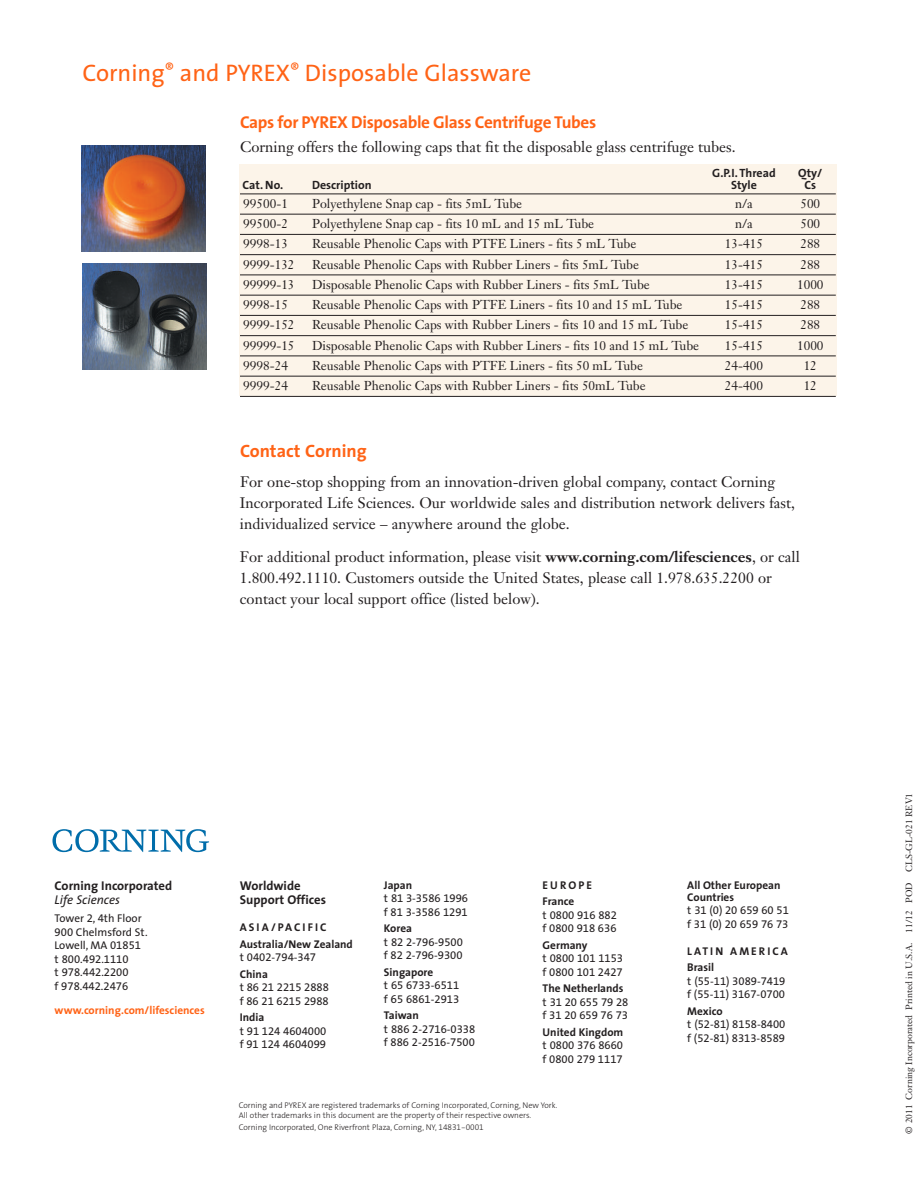
<style>
.page{position:relative;width:918px;height:1188px;background:#fff}
.page>*{position:absolute;margin:0;border:0;box-sizing:border-box;transform-origin:0 0}
.t1{font:24px "The Sans";color:#ff6316}
.t2{font:700 18px "The Sans";color:#ff6316}
.t3{font:700 17.25px "The Sans";letter-spacing:-.02em;color:#ff6316}
.t4{font:15px/21px "Janson Text";color:#231f20}
.t5{font:12.75px "Janson Text";color:#231f20}
.t6{font:700 12.75px/14.2px "The Sans";color:#231f20}
.t7{font:italic 12.75px "The Sans";color:#231f20}
.t8{font:700 12px "The Sans";color:#231f20}
.t9{font:11.25px/13.5px "The Sans Expert";color:#231f20}
.t10{font:700 11.25px/16.5px "The Sans";color:#231f20}
.t11{font:11.25px/13.5px "The Sans";color:#231f20}
.t12{font:700 11.25px "The Sans";color:#ff6316}
.t13{font:700 11.25px/16.5px "The Sans";letter-spacing:.175em;color:#231f20}
.t14{font:700 11.25px/16.5px "The Sans";letter-spacing:.085em;color:#231f20}
.t15{font:9px "Janson Text";color:#231f20}
.t16{font:300 8.25px/9.8px "The Sans";color:#231f20}
.s1{font-weight:700}
.s2{font-family:"The Sans Expert"}
.s3{font-family:"The Sans"}
.s4{font-family:"The Sans Light Expert";font-weight:400}
</style>
<div class="page">
<div style="left:240px;top:165px;width:597px;height:231px;background:#fcf4e9"></div>
<hr style="left:240px;top:194px;width:596px;height:1px;background:#231f20">
<hr style="left:240px;top:214px;width:596px;height:1px;background:#231f20">
<hr style="left:240px;top:234px;width:596px;height:1px;background:#231f20">
<hr style="left:240px;top:254px;width:596px;height:1px;background:#231f20">
<hr style="left:240px;top:275px;width:596px;height:1px;background:#231f20">
<hr style="left:240px;top:295px;width:596px;height:1px;background:#231f20">
<hr style="left:240px;top:315px;width:596px;height:1px;background:#231f20">
<hr style="left:240px;top:335px;width:596px;height:1px;background:#231f20">
<hr style="left:240px;top:356px;width:596px;height:1px;background:#231f20">
<hr style="left:240px;top:376px;width:596px;height:1px;background:#231f20">
<hr style="left:240px;top:396px;width:596px;height:1px;background:#231f20">
<img style="left:82px;top:145px;width:124px;height:106px">
<img style="left:82px;top:264px;width:124px;height:106px">
<svg style="left:52px;top:829px;width:157px;height:23px"></svg>
<h1 class="t1" style="left:82px;top:63px;width:450px">Corning<sup>®</sup> and PYREX<sup>®</sup> Disposable Glassware</h1>
<h3 class="t3" style="left:240px;top:115px;width:358px">Caps for PYREX Disposable Glass Centrifuge Tubes</h3>
<p class="t4" style="left:240px;top:138px;width:497px">Corning offers the following caps that fit the disposable glass centrifuge tubes.</p>
<p class="t8" style="left:712px;top:168px;width:65px">G.P.I. Thread</p>
<p class="t8" style="left:798px;top:168px;width:26px">Qty/</p>
<p class="t8" style="left:243px;top:180px;width:42px">Cat. No.</p>
<p class="t8" style="left:312px;top:180px;width:61px">Description</p>
<p class="t8" style="left:731px;top:180px;width:27px">Style</p>
<p class="t8" style="left:804px;top:180px;width:13px">Cs</p>
<p class="t5" style="left:243px;top:198px;width:46px">99500-1</p>
<p class="t5" style="left:312px;top:198px;width:212px">Polyethylene Snap cap - fits 5mL Tube</p>
<p class="t5" style="left:735px;top:198px;width:19px">n/a</p>
<p class="t5" style="left:800px;top:198px;width:21px">500</p>
<p class="t5" style="left:243px;top:219px;width:46px">99500-2</p>
<p class="t5" style="left:312px;top:219px;width:284px">Polyethylene Snap cap - fits 10 mL and 15 mL Tube</p>
<p class="t5" style="left:735px;top:219px;width:19px">n/a</p>
<p class="t5" style="left:800px;top:219px;width:21px">500</p>
<p class="t5" style="left:243px;top:239px;width:46px">9998-13</p>
<p class="t5" style="left:312px;top:239px;width:326px">Reusable Phenolic Caps with PTFE Liners - fits 5 mL Tube</p>
<p class="t5" style="left:725px;top:239px;width:40px">13-415</p>
<p class="t5" style="left:800px;top:239px;width:21px">288</p>
<p class="t5" style="left:243px;top:259px;width:53px">9999-132</p>
<p class="t5" style="left:312px;top:259px;width:328px">Reusable Phenolic Caps with Rubber Liners - fits 5mL Tube</p>
<p class="t5" style="left:725px;top:259px;width:40px">13-415</p>
<p class="t5" style="left:800px;top:259px;width:21px">288</p>
<p class="t5" style="left:243px;top:279px;width:53px">99999-13</p>
<p class="t5" style="left:312px;top:279px;width:339px">Disposable Phenolic Caps with Rubber Liners - fits 5mL Tube</p>
<p class="t5" style="left:725px;top:279px;width:40px">13-415</p>
<p class="t5" style="left:797px;top:279px;width:28px">1000</p>
<p class="t5" style="left:243px;top:300px;width:46px">9998-15</p>
<p class="t5" style="left:312px;top:300px;width:372px">Reusable Phenolic Caps with PTFE Liners - fits 10 and 15 mL Tube</p>
<p class="t5" style="left:725px;top:300px;width:40px">15-415</p>
<p class="t5" style="left:800px;top:300px;width:21px">288</p>
<p class="t5" style="left:243px;top:320px;width:53px">9999-152</p>
<p class="t5" style="left:312px;top:320px;width:378px">Reusable Phenolic Caps with Rubber Liners - fits 10 and 15 mL Tube</p>
<p class="t5" style="left:725px;top:320px;width:40px">15-415</p>
<p class="t5" style="left:800px;top:320px;width:21px">288</p>
<p class="t5" style="left:243px;top:340px;width:53px">99999-15</p>
<p class="t5" style="left:312px;top:340px;width:389px">Disposable Phenolic Caps with Rubber Liners - fits 10 and 15 mL Tube</p>
<p class="t5" style="left:725px;top:340px;width:40px">15-415</p>
<p class="t5" style="left:797px;top:340px;width:28px">1000</p>
<p class="t5" style="left:243px;top:360px;width:46px">9998-24</p>
<p class="t5" style="left:312px;top:360px;width:333px">Reusable Phenolic Caps with PTFE Liners - fits 50 mL Tube</p>
<p class="t5" style="left:725px;top:360px;width:40px">24-400</p>
<p class="t5" style="left:804px;top:360px;width:15px">12</p>
<p class="t5" style="left:243px;top:381px;width:46px">9999-24</p>
<p class="t5" style="left:312px;top:381px;width:335px">Reusable Phenolic Caps with Rubber Liners - fits 50mL Tube</p>
<p class="t5" style="left:725px;top:381px;width:40px">24-400</p>
<p class="t5" style="left:804px;top:381px;width:15px">12</p>
<h2 class="t2" style="left:240px;top:444px;width:128px">Contact Corning</h2>
<p class="t4" style="left:240px;top:473px;width:557px">For one-stop shopping from an innovation-driven global company, contact Corning<br>Incorporated Life Sciences. Our worldwide sales and distribution network delivers fast, individualized service – anywhere around the globe.</p>
<p class="t4" style="left:240px;top:548px;width:561px">For additional product information, please visit <span class="s1">www.corning.com/lifesciences</span>, or call<br>1.800.492.1110. Customers outside the United States, please call 1.978.635.2200 or contact your local support office (listed below).</p>
<p class="t6" style="left:55px;top:880px;width:119px">Corning Incorporated</p>
<p class="t7" style="left:55px;top:895px;width:67px">Life Sciences</p>
<p class="t11" style="left:55px;top:913px;width:94px">Tower <span class="s2">2</span>, <span class="s2">4</span>th Floor<br><span class="s2">900</span> Chelmsford St.<br>Lowell, MA <span class="s2">01851</span></p>
<p class="t9" style="left:55px;top:952px;width:76px;text-align:justify"><span class="s3">t</span> 800.492.1110 <span class="s3">t</span> 978.442.2200 <span class="s3">f</span> 978.442.2476</p>
<p class="t12" style="left:55px;top:1005px;width:152px">www.corning.com/lifesciences</p>
<p class="t6" style="left:240px;top:880px;width:88px">Worldwide<br>Support Offices</p>
<p class="t10" style="left:240px;top:920px;width:115px">ASIA/PACIFIC<br>Australia/New Zealand</p>
<p class="t9" style="left:240px;top:950px;width:78px"><span class="s3">t</span> 0402<span class="s3">-</span>794<span class="s3">-</span>347</p>
<p class="t10" style="left:240px;top:967px;width:30px">China</p>
<p class="t9" style="left:240px;top:980px;width:91px"><span class="s3">t</span> 86 21 2215 2888 <span class="s3">f</span> 86 21 6215 2988</p>
<p class="t10" style="left:240px;top:1010px;width:26px">India</p>
<p class="t9" style="left:240px;top:1024px;width:88px"><span class="s3">t</span> 91 124 4604000 <span class="s3">f</span> 91 124 4604099</p>
<p class="t10" style="left:384px;top:878px;width:30px">Japan</p>
<p class="t9" style="left:384px;top:891px;width:86px"><span class="s3">t</span> 81 3<span class="s3">-</span>3586 1996 <span class="s3">f</span> 81 3<span class="s3">-</span>3586 1291</p>
<p class="t10" style="left:384px;top:921px;width:30px">Korea</p>
<p class="t9" style="left:384px;top:935px;width:81px"><span class="s3">t</span> 82 2<span class="s3">-</span>796<span class="s3">-</span>9500 <span class="s3">f</span> 82 2<span class="s3">-</span>796<span class="s3">-</span>9300</p>
<p class="t10" style="left:384px;top:965px;width:51px">Singapore</p>
<p class="t9" style="left:384px;top:978px;width:77px"><span class="s3">t</span> 65 6733<span class="s3">-</span>6511 <span class="s3">f 6</span>5 6861<span class="s3">-</span>2913</p>
<p class="t10" style="left:384px;top:1008px;width:36px">Taiwan</p>
<p class="t9" style="left:384px;top:1022px;width:93px"><span class="s3">t</span> 886 2<span class="s3">-</span>2716<span class="s3">-</span>0338 <span class="s3">f</span> 886 2<span class="s3">-</span>2516<span class="s3">-</span>7500</p>
<p class="t14" style="left:543px;top:878px;width:51px">EUROPE<br>France</p>
<p class="t9" style="left:543px;top:908px;width:76px"><span class="s3">t</span> 0800 916 882 <span class="s3">f</span> 0800 918 636</p>
<p class="t10" style="left:543px;top:938px;width:46px">Germany</p>
<p class="t9" style="left:543px;top:951px;width:82px"><span class="s3">t</span> 0800 101 1153 <span class="s3">f</span> 0800 101 2427</p>
<p class="t10" style="left:543px;top:981px;width:82px">The Netherlands</p>
<p class="t9" style="left:543px;top:995px;width:87px"><span class="s3">t</span> 31 20 655 79 28 <span class="s3">f</span> 31 20 659 76 73</p>
<p class="t10" style="left:543px;top:1025px;width:82px">United Kingdom</p>
<p class="t9" style="left:543px;top:1038px;width:82px"><span class="s3">t</span> 0800 376 8660 <span class="s3">f</span> 0800 279 1117</p>
<p class="t16" style="left:239px;top:1101px;width:320px">Corning and PYREX are registered trademarks of Corning Incorporated, Corning, New York.<br>All other trademarks in this document are the property of their respective owners.</p>
<p class="t16" style="left:239px;top:1124px;width:247px">Corning Incorporated, One Riverfront Plaza, Corning, NY, <span class="s4">14831-0001</span></p>
<p class="t10" style="left:687px;top:880px;width:95px;line-height:12px">All Other European<br>Countries</p>
<p class="t9" style="left:687px;top:903px;width:103px"><span class="s3">t</span> 31 (0) 20 659 60 51 <span class="s3">f</span> 31 (0) 20 659 76 73</p>
<p class="t13" style="left:687px;top:944px;width:102px">LATIN AMERICA<br>Brasil</p>
<p class="t9" style="left:687px;top:974px;width:100px"><span class="s3">t</span> (55<span class="s3">-</span>11) 3089<span class="s3">-</span>7419 <span class="s3">f</span> (55<span class="s3">-</span>11) 3167<span class="s3">-</span>0700</p>
<p class="t10" style="left:687px;top:1004px;width:37px">Mexico</p>
<p class="t9" style="left:687px;top:1017px;width:100px"><span class="s3">t</span> (52<span class="s3">-</span>81) 8158<span class="s3">-</span>8400 <span class="s3">f</span> (52<span class="s3">-</span>81) 8313<span class="s3">-</span>8589</p>
<p class="t15" style="left:906px;top:1134px;width:342px;rotate:-90deg">© 2011 Corning Incorporated Printed in U.S.A. 11/12 POD CLS-GL-021 REV1</p>
</div>
